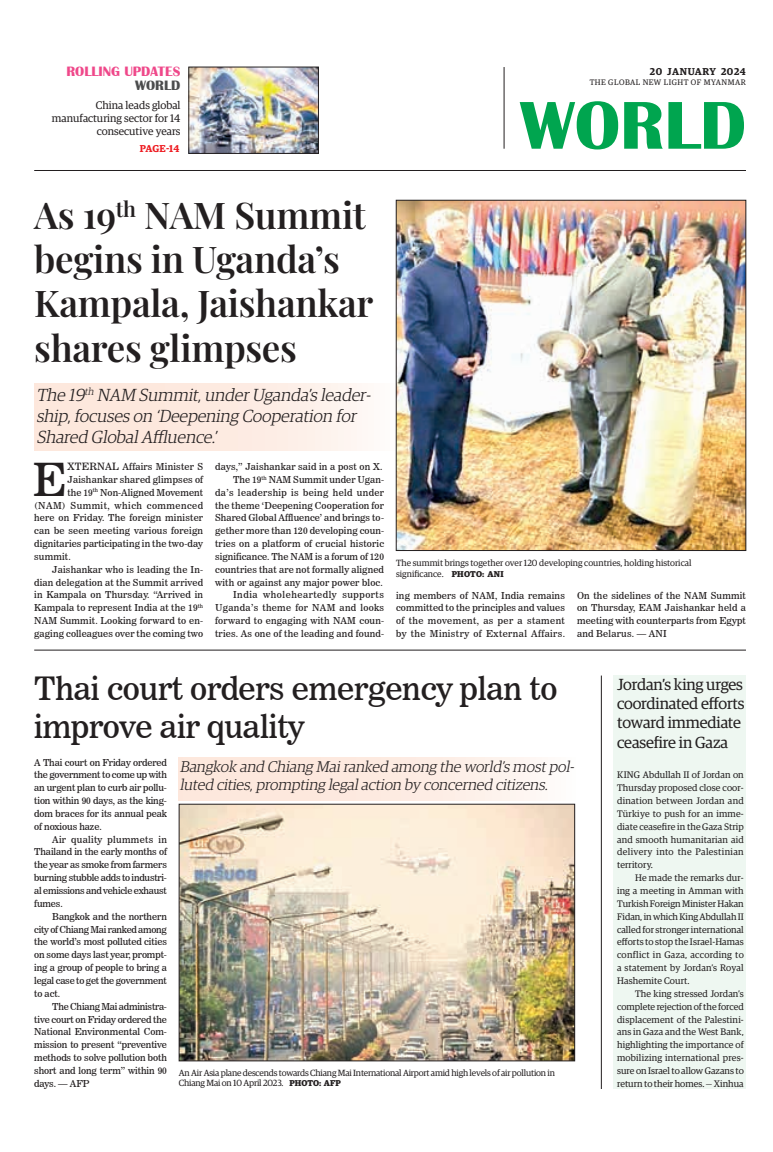
<style>
.page{position:relative;width:773px;height:1152px;background:#fff}
.page>*{position:absolute;margin:0;border:0;box-sizing:border-box;transform-origin:0 0}
.t1{font:700 70px "Britannic";color:#00a54f}
._1st_Drop{font:45.3px "News 706 BT Roman C";color:#231f20}
._2_Clm_Head{font:600 36.8px/44.1px "Playfair Display";letter-spacing:-.01em;color:#231f20}
._3_Clm_Head{font:32px/38.4px "News 706 BT Roman C";letter-spacing:-.01em;color:#231f20}
.t2{font:italic 300 17.5px/21px "Guardian Egyp";color:#231f20}
.Brief_Head{font:16.1px/19.3px "Guardian Egyp";letter-spacing:-.01em;color:#231f20}
.t3{font:italic 300 15.5px/18.6px "Guardian Egyp";color:#231f20}
.t4{font:700 14px "Britannic";color:#ef488a}
.t5{font:700 14px "Britannic";color:#4b4c4d}
.t6{font:11px/13.2px "Guardian Egyp";color:#231f20;text-align:right}
.t7{font:600 10px "Guardian Egyp";letter-spacing:.06em;color:#231f20}
.Spill_Style{font:600 10px "Guardian Egyp";letter-spacing:-.005em;color:#ee1d23}
._2nd_Body{font:9.5px/12.9px "News 706 BT Roman C";letter-spacing:.015em;color:#231f20;text-align:justify}
.Brief_2nd_Body{font:9.5px/12.9px "Guardian Egyp";color:#231f20;text-align:justify}
.Brief_Body{font:9.5px/12.9px "Guardian Egyp";letter-spacing:.025em;color:#231f20;text-align:justify}
._1st_Drop-2{font:9.5px "News 706 BT Roman C";letter-spacing:.015em;color:#231f20}
.Normal_Para{font:9.5px/12.9px "News 706 BT Roman C";letter-spacing:-.01em;color:#231f20;text-align:justify}
._1st_Drop-3{font:9.5px "News 706 BT Roman C";letter-spacing:.045em;color:#231f20}
.t8{font:9px/10.8px "Guardian Egyp";letter-spacing:-.02em;color:#231f20}
.t9{font:9px/10.8px "Guardian Egyp";color:#231f20}
.t10{font:8px "Guardian Egyp";letter-spacing:.06em;color:#231f20}
.s1{font-size:10px}
.s2{font-weight:700;font-size:8.5px}
</style>
<div class="page">
<hr style="left:34px;top:170px;width:712px;height:1px;background:#231f20">
<hr style="left:504px;top:67px;width:1px;height:82px;background:#231f20">
<div style="left:613px;top:676px;width:133px;height:413px;background:#eef7f1"></div>
<div style="left:34px;top:383px;width:365px;height:68px;background:linear-gradient(to right,#fde3d6,#fef6f3)"></div>
<div style="left:179px;top:758px;width:397px;height:42px;background:linear-gradient(to right,#fde3d6,#fef7f3)"></div>
<img style="left:181px;top:806px;width:391px;height:253px">
<div style="left:179px;top:804px;width:395px;height:257px;border:1px solid #231f20"></div>
<img style="left:398px;top:202px;width:346px;height:347px">
<div style="left:396px;top:200px;width:350px;height:351px;border:1px solid #231f20"></div>
<hr style="left:34px;top:650px;width:712px;height:1px;background:#231f20">
<hr style="left:601px;top:676px;width:1px;height:413px;background:#231f20">
<img style="left:191px;top:69px;width:125px;height:83px">
<div style="left:189px;top:67px;width:129px;height:87px;border:1px solid #231f20"></div>
<p class="t4" style="left:66px;top:64px;width:115px">ROLLING UPDATES</p>
<p class="t5" style="left:135px;top:78px;width:47px">WORLD</p>
<p class="t6" style="left:52px;top:98px;width:130px">China leads global manufacturing sector for 14 consecutive years</p>
<p class="Spill_Style" style="left:140px;top:141px;width:41px">PAGE-14</p>
<p class="_2_Clm_Head" style="left:34px;top:190px;width:340px">As 19<sup>th</sup> NAM Summit begins in Uganda’s<br>Kampala, Jaishankar shares glimpses</p>
<p class="t2" style="left:36px;top:383px;width:339px">The 19<sup>th</sup> NAM Summit,underUganda’s leader&shy;ship,focuses on ‘Deepening Cooperation for<br>Shared GlobalAffluence.’</p>
<p class="t7" style="left:649px;top:64px;width:97px">20 JANUARY 2024</p>
<p class="t10" style="left:589px;top:76px;width:158px">THE GLOBAL NEW LIGHT OF MYANMAR</p>
<h1 class="t1" style="left:520px;top:86px;width:227px">WORLD</h1>
<p class="_1st_Drop" style="left:33px;top:452px;width:35px">E</p>
<p class="_1st_Drop-2" style="left:67px;top:461px;width:137px"><span class="s1">XTERNAL</span> Affairs Minister S</p>
<p class="_1st_Drop-2" style="left:67px;top:474px;width:137px">Jaishankar shared glimpses of</p>
<p class="_1st_Drop-2" style="left:67px;top:487px;width:137px">the 19<sup>th</sup> Non-Aligned Movement</p>
<p class="_1st_Drop-3" style="left:34px;top:499px;width:170px">(NAM) Summit, which commenced</p>
<p class="_1st_Drop-2" style="left:34px;top:512px;width:170px">here on Friday. The foreign minister</p>
<p class="_1st_Drop-2" style="left:34px;top:525px;width:170px">can be seen meeting various foreign</p>
<p class="_1st_Drop-2" style="left:34px;top:538px;width:170px">dignitaries participating in the two-day</p>
<p class="_1st_Drop-2" style="left:34px;top:551px;width:38px">summit.</p>
<p class="_2nd_Body" style="left:34px;top:563px;width:170px;text-indent:18px">Jaishankar who is leading the In&shy;dian delegation at the Summit arrived in Kampala on Thursday. “Arrived in Kampala to represent India at the 19<sup>th </sup>NAM Summit. Looking forward to en&shy;gaging colleagues over the coming two</p>
<p class="_2nd_Body" style="left:215px;top:460px;width:169px">days,” Jaishankar said in a post on X.</p>
<p class="_2nd_Body" style="left:215px;top:473px;width:170px;text-indent:18px">The 19<sup>th</sup> NAM Summit under Ugan&shy;da’s leadership is being held under the theme ‘Deepening Cooperation for Shared Global Affluence’ and brings to&shy;gether more than 120 developing coun&shy;tries on a platform of crucial historic significance. The NAM is a forum of 120 countries that are not formally aligned with or against any major power bloc.</p>
<p class="_2nd_Body" style="left:215px;top:589px;width:170px;text-indent:18px">India wholeheartedly supports Uganda’s theme for NAM and looks forward to engaging with NAM coun&shy;tries. As one of the leading and found-</p>
<p class="_2nd_Body" style="left:396px;top:589px;width:170px">ing members of NAM, India remains committed to the principles and values of the movement, as per a stament by the Ministry of External Affairs.</p>
<p class="_2nd_Body" style="left:577px;top:589px;width:170px">On the sidelines of the NAM Summit on Thursday, EAM Jaishankar held a meeting with counterparts from Egypt and Belarus. — ANI</p>
<p class="t9" style="left:396px;top:557px;width:297px">The summit brings together over 120 developing countries, holding historical significance. <span class="s2">PHOTO: ANI</span></p>
<p class="_3_Clm_Head" style="left:34px;top:669px;width:525px">Thai court orders emergency plan to improve air quality</p>
<p class="Normal_Para" style="left:34px;top:756px;width:134px">A Thai court on Friday ordered the government to come up with an urgent plan to curb air pollu&shy;tion within 90 days, as the king&shy;dom braces for its annual peak of noxious haze.</p>
<p class="_2nd_Body" style="left:34px;top:833px;width:134px;text-indent:18px">Air quality plummets in Thailand in the early months of the year as smoke from farmers burning stubble adds to industri&shy;al emissions and vehicle exhaust fumes.</p>
<p class="_2nd_Body" style="left:34px;top:910px;width:134px;text-indent:18px">Bangkok and the northern city of Chiang Mai ranked among the world’s most polluted cities on some days last year, prompt&shy;ing a group of people to bring a legal case to get the government to act.</p>
<p class="_2nd_Body" style="left:34px;top:1000px;width:134px;text-indent:18px">The Chiang Mai administra&shy;tive court on Friday ordered the National Environmental Com&shy;mission to present “preventive methods to solve pollution both short and long term” within 90 days. — AFP</p>
<p class="t3" style="left:180px;top:756px;width:399px">Bangkok and Chiang Mairanked among the world’s mostpol&shy;luted cities,prompting legalaction by concerned citizens.</p>
<p class="t8" style="left:179px;top:1067px;width:377px">An Air Asia plane descends towards Chiang Mai International Airport amid high levels of air pollution in<br>Chiang Mai on 10 April 2023. <span class="s2">PHOTO: AFP</span></p>
<p class="Brief_Head" style="left:617px;top:674px;width:129px">Jordan’s king urges coordinated efforts toward immediate ceasefire in Gaza</p>
<p class="Brief_Body" style="left:617px;top:768px;width:128px">KING Abdullah II of Jordan on Thursday proposed close coor&shy;dination between Jordan and Türkiye to push for an imme&shy;diate ceasefire in the Gaza Strip and smooth humanitarian aid delivery into the Palestinian territory.</p>
<p class="Brief_2nd_Body" style="left:617px;top:871px;width:128px;text-indent:18px">He made the remarks dur&shy;ing a meeting in Amman with Turkish Foreign Minister Hakan Fidan, in which King Abdullah II called for stronger international efforts to stop the Israel-Hamas conflict in Gaza, according to a statement by Jordan’s Royal Hashemite Court.</p>
<p class="Brief_2nd_Body" style="left:617px;top:987px;width:128px;text-indent:18px">The king stressed Jordan’s complete rejection of the forced displacement of the Palestini&shy;ans in Gaza and the West Bank, highlighting the importance of mobilizing international pres&shy;sure on Israel to allow Gazans to return to their homes. — Xinhua</p>
</div>
